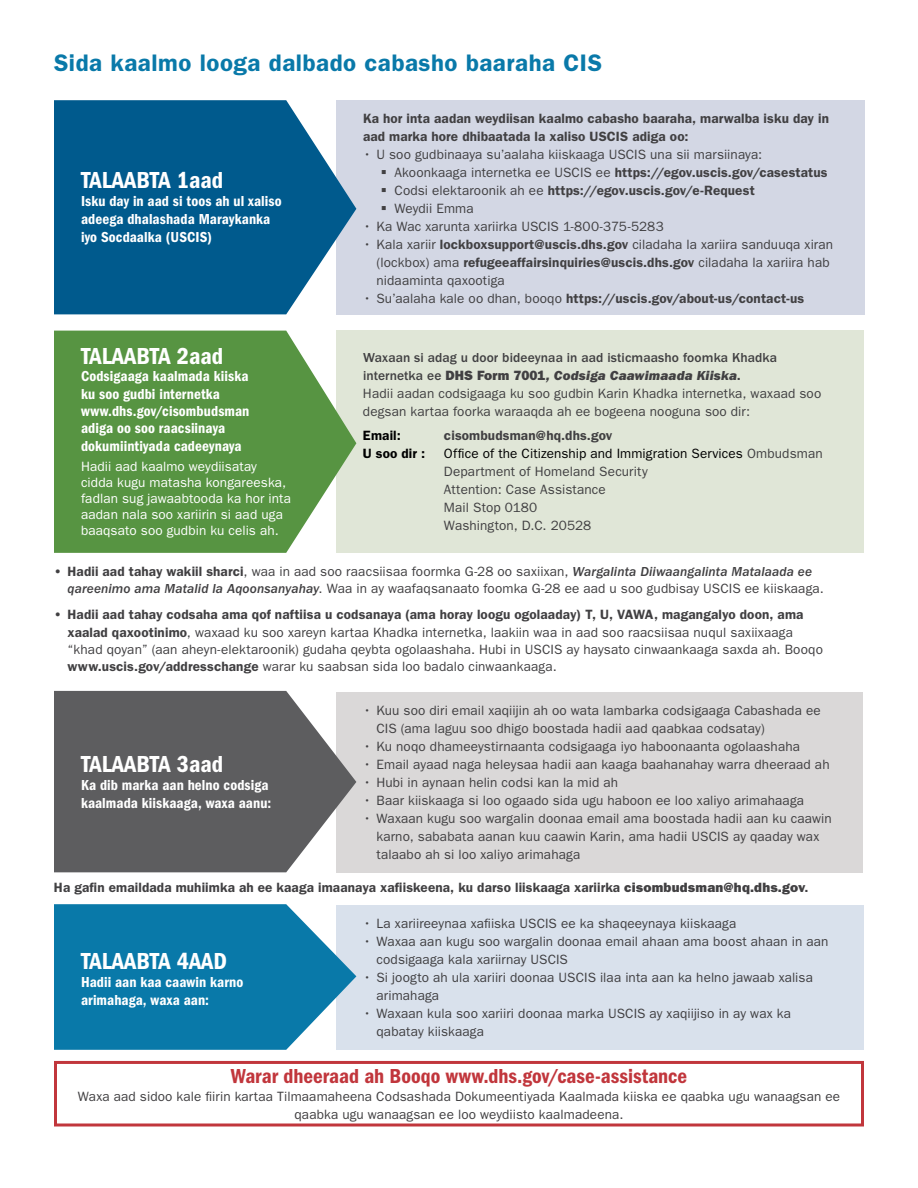
<style>
.page{position:relative;width:918px;height:1188px;background:#fff}
.page>*{position:absolute;margin:0;border:0;box-sizing:border-box;transform-origin:0 0}
.t1{font:24px "ITC Franklin Gothic Std Dm Cd";color:#fff}
.t2{font:600 24px "ITC Franklin Gothic Std";letter-spacing:.025em;color:#0979a9}
.t3{font:21px "ITC Franklin Gothic Std Dm Cd";color:#c1363c}
.t4{font:15px/18px "ITC Franklin Gothic Std Dm Cd";letter-spacing:.005em;color:#fff}
.t5{font:13.5px/18px "ITC Franklin Gothic Std";letter-spacing:.01em;color:#414042}
.t6{font:600 13.5px/18px "ITC Franklin Gothic Std";letter-spacing:.01em;color:#414042}
.t7{font:13.5px/15.8px "ITC Franklin Gothic Std";letter-spacing:.01em;color:#fff}
.t8{font:500 13.5px/18px "ITC Franklin Gothic Std";letter-spacing:.005em;color:#414042}
.t9{font:600 13.5px "ITC Franklin Gothic Std";letter-spacing:.01em;color:#000}
.s1{font-weight:400}
.s2{font-weight:600}
.s3{font-family:"ITC Franklin Gothic Std Hvy";font-weight:400}
.s4{font-family:"ITC Franklin Gothic Std Hvy It";font-weight:400}
.s5{color:#000}
.s6{font-family:"ITC Franklin Gothic Std Med It"}
</style>
<div class="page">
<div style="left:336px;top:100px;width:528px;height:214px;background:#d3d7e4"></div>
<div style="left:336px;top:331px;width:527px;height:222px;background:#e0e6d7"></div>
<div style="left:336px;top:692px;width:526px;height:180px;background:#dad8d8"></div>
<div style="left:336px;top:906px;width:528px;height:144px;background:#d9e1ec"></div>
<div style="left:54px;top:1061px;width:810px;height:65px;border:3px solid #c1363c"></div>
<svg style="left:54px;top:100px;width:302px;height:214px;fill:#005a8d"></svg>
<svg style="left:54px;top:331px;width:302px;height:222px;fill:#579442"></svg>
<svg style="left:54px;top:691px;width:302px;height:181px;fill:#5d5d5f"></svg>
<svg style="left:54px;top:904px;width:302px;height:146px;fill:#0979a9"></svg>
<h1 class="t2" style="left:54px;top:49px;width:550px">Sida kaalmo looga dalbado cabasho baaraha CIS</h1>
<h2 class="t1" style="left:81px;top:167px;width:144px">TALAABTA 1aad</h2>
<p class="t4" style="left:81px;top:192px;width:202px">Isku day in aad si toos ah ul xaliso adeega dhalashada Maraykanka iyo Socdaalka (USCIS)</p>
<p class="t6" style="left:363px;top:110px;width:468px">Ka hor inta aadan weydiisan kaalmo cabasho baaraha, marwalba isku day in aad marka hore dhibaatada la xaliso USCIS adiga oo:</p>
<p class="t5" style="left:363px;top:146px;width:401px">• U soo gudbinaaya su’aalaha kiiskaaga USCIS una sii marsiinaya:</p>
<p class="t6" style="left:394px;top:164px;width:435px"><span class="s1">Akoonkaaga internetka ee USCIS ee</span> https://egov.uscis.gov/casestatus</p>
<p class="t6" style="left:394px;top:182px;width:362px"><span class="s1">Codsi elektaroonik ah ee</span> https://egov.uscis.gov/e-Request</p>
<p class="t5" style="left:394px;top:200px;width:81px">Weydii Emma</p>
<p class="t5" style="left:363px;top:218px;width:302px">• Ka Wac xarunta xariirka USCIS 1-800-375-5283</p>
<p class="t5" style="left:376px;top:236px;width:458px;text-indent:-14px">• Kala xariir <span class="s2">lockboxsupport@uscis.dhs.gov</span> ciladaha la xariira sanduuqa xiran (lockbox) ama <span class="s2">refugeeaffairsinquiries@uscis.dhs.gov</span> ciladaha la xariira hab nidaaminta qaxootiga</p>
<p class="t6" style="left:363px;top:290px;width:443px"><span class="s1">• Su’aalaha kale oo dhan, booqo</span> https://uscis.gov/about-us/contact-us</p>
<h2 class="t1" style="left:81px;top:343px;width:144px">TALAABTA 2aad</h2>
<p class="t4" style="left:81px;top:368px;width:170px;line-height:17.4px">Codsigaaga kaalmada kiiska ku soo gudbi internetka www.dhs.gov/cisombudsman adiga oo soo raacsiinaya dokumiintiyada cadeeynaya</p>
<p class="t7" style="left:81px;top:459px;width:212px">Hadii aad kaalmo weydiisatay cidda kugu matasha kongareeska, fadlan sug jawaabtooda ka hor inta aadan nala soo xariirin si aad uga baaqsato soo gudbin ku celis ah.</p>
<p class="t8" style="left:363px;top:349px;width:416px">Waxaan si adag u door bideeynaa in aad isticmaasho foomka Khadka internetka ee <span class="s3">DHS Form 7001</span><span class="s4">, Codsiga Caawimaada Kiiska</span><span class="s2">.</span></p>
<p class="t5" style="left:363px;top:385px;width:460px">Hadii aadan codsigaaga ku soo gudbin Karin Khadka internetka, waxaad soo degsan kartaa foorka waraaqda ah ee bogeena nooguna soo dir:</p>
<p class="t9" style="left:363px;top:428px;width:39px">Email:</p>
<p class="t6" style="left:444px;top:427px;width:170px">cisombudsman@hq.dhs.gov</p>
<p class="t9" style="left:363px;top:446px;width:64px">U soo dir :</p>
<p class="t5" style="left:444px;top:445px;width:380px"><span class="s5">Offce of the Citizenship and Immigration Services</span> Ombudsman<br>Department of Homeland Security<br>Attention: Case Assistance<br>Mail Stop 0180<br>Washington, D.C. 20528</p>
<p class="t5" style="left:67px;top:563px;width:758px;line-height:17.2px;text-indent:-14px"><span class="s2">• Hadii aad tahay wakiil sharci</span>, waa in aad soo raacsiisaa foormka G-28 oo saxiixan, <span class="s6">Wargalinta Diiwaangalinta Matalaada ee qareenimo ama Matalid la Aqoonsanyahay</span>. Waa in ay waafaqsanaato foomka G-28 ee aad u soo gudbisay USCIS ee kiiskaaga.</p>
<p class="t5" style="left:67px;top:606px;width:757px;line-height:17.2px;text-indent:-14px"><span class="s2">• Hadii aad tahay codsaha ama qof naftiisa u codsanaya (ama horay loogu ogolaaday) T, U, VAWA, magangalyo doon, ama xaalad qaxootinimo</span>, waxaad ku soo xareyn kartaa Khadka internetka, laakiin waa in aad soo raacsiisaa nuqul saxiixaaga “khad qoyan” (aan aheyn-elektaroonik) gudaha qeybta ogolaashaha. Hubi in USCIS ay haysato cinwaankaaga saxda ah. Booqo <span class="s2">www.uscis.gov/addresschange</span> warar ku saabsan sida loo badalo cinwaankaaga.</p>
<p class="t5" style="left:376px;top:701px;width:446px;text-indent:-14px">• Kuu soo diri email xaqiijin ah oo wata lambarka codsigaaga Cabashada ee<br>CIS (ama laguu soo dhigo boostada hadii aad qaabkaa codsatay)</p>
<p class="t5" style="left:363px;top:737px;width:439px">• Ku noqo dhameeystirnaanta codsigaaga iyo haboonaanta ogolaashaha</p>
<p class="t5" style="left:363px;top:755px;width:468px">• Email ayaad naga heleysaa hadii aan kaaga baahanahay warra dheeraad ah</p>
<p class="t5" style="left:363px;top:773px;width:257px">• Hubi in aynaan helin codsi kan la mid ah</p>
<p class="t5" style="left:363px;top:791px;width:443px">• Baar kiiskaaga si loo ogaado sida ugu haboon ee loo xaliyo arimahaaga</p>
<p class="t5" style="left:376px;top:809px;width:457px;text-indent:-14px">• Waxaan kugu soo wargalin doonaa email ama boostada hadii aan ku caawin karno, sababata aanan kuu caawin Karin, ama hadii USCIS ay qaaday wax talaabo ah si loo xaliyo arimahaga</p>
<p class="t6" style="left:54px;top:878px;width:756px">Ha gafn emaildada muhiimka ah ee kaaga imaanaya xafiskeena, ku darso liiskaaga xariirka <span class="s3">cisombudsman@hq.dhs.gov</span>.</p>
<h2 class="t1" style="left:81px;top:750px;width:144px">TALAABTA 3aad</h2>
<p class="t4" style="left:81px;top:776px;width:192px">Ka dib marka aan helno codsiga kaalmada kiiskaaga, waxa aanu:</p>
<p class="t5" style="left:363px;top:915px;width:375px">• La xariireeynaa xafiska USCIS ee ka shaqeeynaya kiiskaaga</p>
<p class="t5" style="left:376px;top:933px;width:454px;text-indent:-14px">• Waxaa aan kugu soo wargalin doonaa email ahaan ama boost ahaan in aan codsigaaga kala xariirnay USCIS</p>
<p class="t5" style="left:376px;top:969px;width:438px;text-indent:-14px">• Si joogto ah ula xariiri doonaa USCIS ilaa inta aan ka helno jawaab xalisa arimahaga</p>
<p class="t5" style="left:376px;top:1005px;width:416px;text-indent:-14px">• Waxaan kula soo xariiri doonaa marka USCIS ay xaqiijiso in ay wax ka qabatay kiiskaaga</p>
<p class="t3" style="left:231px;top:1064px;width:458px">Warar dheeraad ah Booqo www.dhs.gov/case-assistance</p>
<p class="t5" style="left:78px;top:1087px;width:764px;text-align:center">Waxa aad sidoo kale firin kartaa Tilmaamaheena Codsashada Dokumeentiyada Kaalmada kiiska ee qaabka ugu wanaagsan ee qaabka ugu wanaagsan ee loo weydiisto kaalmadeena.</p>
<h2 class="t1" style="left:81px;top:948px;width:148px">TALAABTA 4AAD</h2>
<p class="t4" style="left:81px;top:973px;width:164px">Hadii aan kaa caawin karno arimahaga, waxa aan:</p>
</div>
